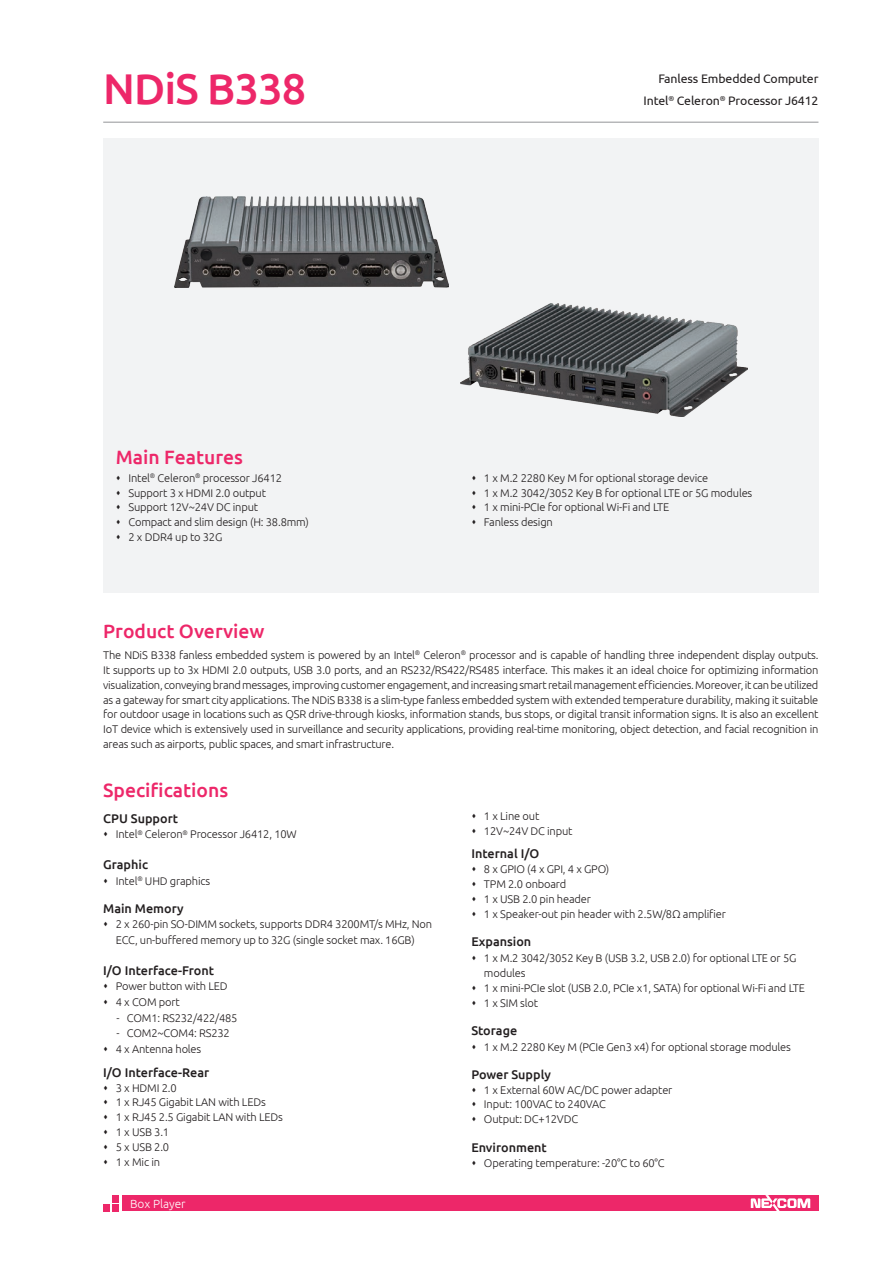
<style>
.page{position:relative;width:893px;height:1263px;background:#fff}
.page>*{position:absolute;margin:0;border:0;box-sizing:border-box;transform-origin:0 0}
.model_name{font:500 43.05px "Ubuntu";letter-spacing:-.02em;color:#ed2769}
.t1{font:500 19.35px "Ubuntu";color:#ed2769}
.item{font:500 12.6px "Ubuntu";color:#231f20}
.model_describe{font:12.3px "Ubuntu";letter-spacing:-.01em;color:#231f20}
.t2{font:300 11.85px "Ubuntu";color:#fff}
.product_overview{font:300 11.1px/14.9px "Ubuntu";letter-spacing:-.015em;color:#231f20}
</style>
<div class="page">
<div style="left:103px;top:139px;width:715px;height:454px;background:#f2f3f4"></div>
<div style="left:122px;top:1195px;width:696px;height:16px;background:#ed2769"></div>
<div style="left:112px;top:1195px;width:7px;height:7px;background:#ed2769"></div>
<div style="left:112px;top:1204px;width:7px;height:7px;background:#ed2769"></div>
<div style="left:103px;top:1204px;width:7px;height:7px;background:#ed2769"></div>
<svg style="left:751px;top:1195px;width:59px;height:16px"></svg>
<hr style="left:103px;top:122px;width:715px;height:1px;background:#939598">
<img style="left:175px;top:196px;width:273px;height:91px">
<img style="left:460px;top:304px;width:288px;height:113px">
<p class="model_name" style="left:103px;top:62px;width:204px">NDiS B338</p>
<p class="model_describe" style="left:658px;top:71px;width:162px">Fanless Embedded Computer</p>
<p class="model_describe" style="left:644px;top:93px;width:176px">Intel<sup>®</sup> Celeron<sup>®</sup> Processor J6412</p>
<h2 class="t1" style="left:116px;top:445px;width:129px">Main Features</h2>
<p class="product_overview" style="left:128px;top:470px;width:155px">Intel<sup>®</sup> Celeron<sup>®</sup> processor J6412</p>
<p class="product_overview" style="left:128px;top:485px;width:139px">Support 3 x HDMI 2.0 output</p>
<p class="product_overview" style="left:128px;top:500px;width:131px">Support 12V~24V DC input</p>
<p class="product_overview" style="left:128px;top:515px;width:182px">Compact and slim design (H: 38.8mm)</p>
<p class="product_overview" style="left:128px;top:529px;width:95px">2 x DDR4 up to 32G</p>
<p class="product_overview" style="left:484px;top:470px;width:226px">1 x M.2 2280 Key M for optional storage device</p>
<p class="product_overview" style="left:484px;top:485px;width:270px">1 x M.2 3042/3052 Key B for optional LTE or 5G modules</p>
<p class="product_overview" style="left:484px;top:500px;width:187px">1 x mini-PCIe for optional Wi-Fi and LTE</p>
<p class="product_overview" style="left:484px;top:515px;width:70px">Fanless design</p>
<p class="t1" style="left:103px;top:619px;width:163px">Product Overview</p>
<p class="product_overview" style="left:103px;top:647px;width:717px;text-align:justify">The NDiS B338 fanless embedded system is powered by an Intel<sup>®</sup> Celeron<sup>®</sup> processor and is capable of handling three independent display outputs.<br>It supports up to 3x HDMI 2.0 outputs, USB 3.0 ports, and an RS232/RS422/RS485 interface. This makes it an ideal choice for optimizing information visualization, conveying brand messages, improving customer engagement, and increasing smart retail management efficiencies. Moreover, it can be utilized as a gateway for smart city applications. The NDiS B338 is a slim-type fanless embedded system with extended temperature durability, making it suitable for outdoor usage in locations such as QSR drive-through kiosks, information stands, bus stops, or digital transit information signs. It is also an excellent IoT device which is extensively used in surveillance and security applications, providing real-time monitoring, object detection, and facial recognition in areas such as airports, public spaces, and smart infrastructure.</p>
<p class="t1" style="left:103px;top:778px;width:126px">Specifications</p>
<p class="item" style="left:103px;top:811px;width:76px">CPU Support</p>
<p class="product_overview" style="left:116px;top:827px;width:182px">Intel<sup>®</sup> Celeron<sup>®</sup> Processor J6412, 10W</p>
<p class="item" style="left:103px;top:857px;width:46px">Graphic</p>
<p class="product_overview" style="left:116px;top:873px;width:96px">Intel<sup>®</sup> UHD graphics</p>
<p class="item" style="left:103px;top:900px;width:82px">Main Memory</p>
<p class="product_overview" style="left:116px;top:916px;width:318px;line-height:15.6px">2 x 260-pin SO-DIMM sockets, supports DDR4 3200MT/s MHz, Non<br>ECC, un-buffered memory up to 32G (single socket max. 16GB)</p>
<p class="item" style="left:103px;top:962px;width:112px">I/O Interface-Front</p>
<p class="product_overview" style="left:116px;top:979px;width:113px">Power button with LED</p>
<p class="product_overview" style="left:116px;top:994px;width:65px">4 x COM port</p>
<p class="product_overview" style="left:117px;top:1010px;width:122px">- COM1: RS232/422/485</p>
<p class="product_overview" style="left:117px;top:1026px;width:115px">- COM2~COM4: RS232</p>
<p class="product_overview" style="left:116px;top:1041px;width:87px">4 x Antenna holes</p>
<p class="item" style="left:103px;top:1064px;width:107px">I/O Interface-Rear</p>
<p class="product_overview" style="left:116px;top:1080px;width:62px">3 x HDMI 2.0</p>
<p class="product_overview" style="left:116px;top:1095px;width:151px">1 x RJ45 Gigabit LAN with LEDs</p>
<p class="product_overview" style="left:116px;top:1109px;width:169px">1 x RJ45 2.5 Gigabit LAN with LEDs</p>
<p class="product_overview" style="left:116px;top:1124px;width:55px">1 x USB 3.1</p>
<p class="product_overview" style="left:116px;top:1139px;width:55px">5 x USB 2.0</p>
<p class="product_overview" style="left:116px;top:1154px;width:46px">1 x Mic in</p>
<p class="t2" style="left:130px;top:1196px;width:57px">Box Player</p>
<p class="product_overview" style="left:484px;top:808px;width:57px">1 x Line out</p>
<p class="product_overview" style="left:484px;top:823px;width:90px">12V~24V DC input</p>
<p class="item" style="left:471px;top:846px;width:69px">Internal I/O</p>
<p class="product_overview" style="left:484px;top:861px;width:127px">8 x GPIO (4 x GPI, 4 x GPO)</p>
<p class="product_overview" style="left:484px;top:876px;width:84px">TPM 2.0 onboard</p>
<p class="product_overview" style="left:484px;top:891px;width:108px">1 x USB 2.0 pin header</p>
<p class="product_overview" style="left:484px;top:906px;width:244px">1 x Speaker-out pin header with 2.5W/8Ω amplifier</p>
<p class="item" style="left:471px;top:933px;width:61px">Expansion</p>
<p class="product_overview" style="left:484px;top:949px;width:314px;line-height:15.6px">1 x M.2 3042/3052 Key B (USB 3.2, USB 2.0) for optional LTE or 5G modules</p>
<p class="product_overview" style="left:484px;top:980px;width:323px">1 x mini-PCIe slot (USB 2.0, PCIe x1, SATA) for optional Wi-Fi and LTE</p>
<p class="product_overview" style="left:484px;top:995px;width:56px">1 x SIM slot</p>
<p class="item" style="left:471px;top:1022px;width:47px">Storage</p>
<p class="product_overview" style="left:484px;top:1039px;width:308px">1 x M.2 2280 Key M (PCIe Gen3 x4) for optional storage modules</p>
<p class="item" style="left:471px;top:1066px;width:81px">Power Supply</p>
<p class="product_overview" style="left:484px;top:1082px;width:190px">1 x External 60W AC/DC power adapter</p>
<p class="product_overview" style="left:484px;top:1097px;width:123px">Input: 100VAC to 240VAC</p>
<p class="product_overview" style="left:484px;top:1112px;width:96px">Output: DC+12VDC</p>
<p class="item" style="left:471px;top:1139px;width:77px">Environment</p>
<p class="product_overview" style="left:484px;top:1155px;width:182px">Operating temperature: -20°C to 60°C</p>
</div>
